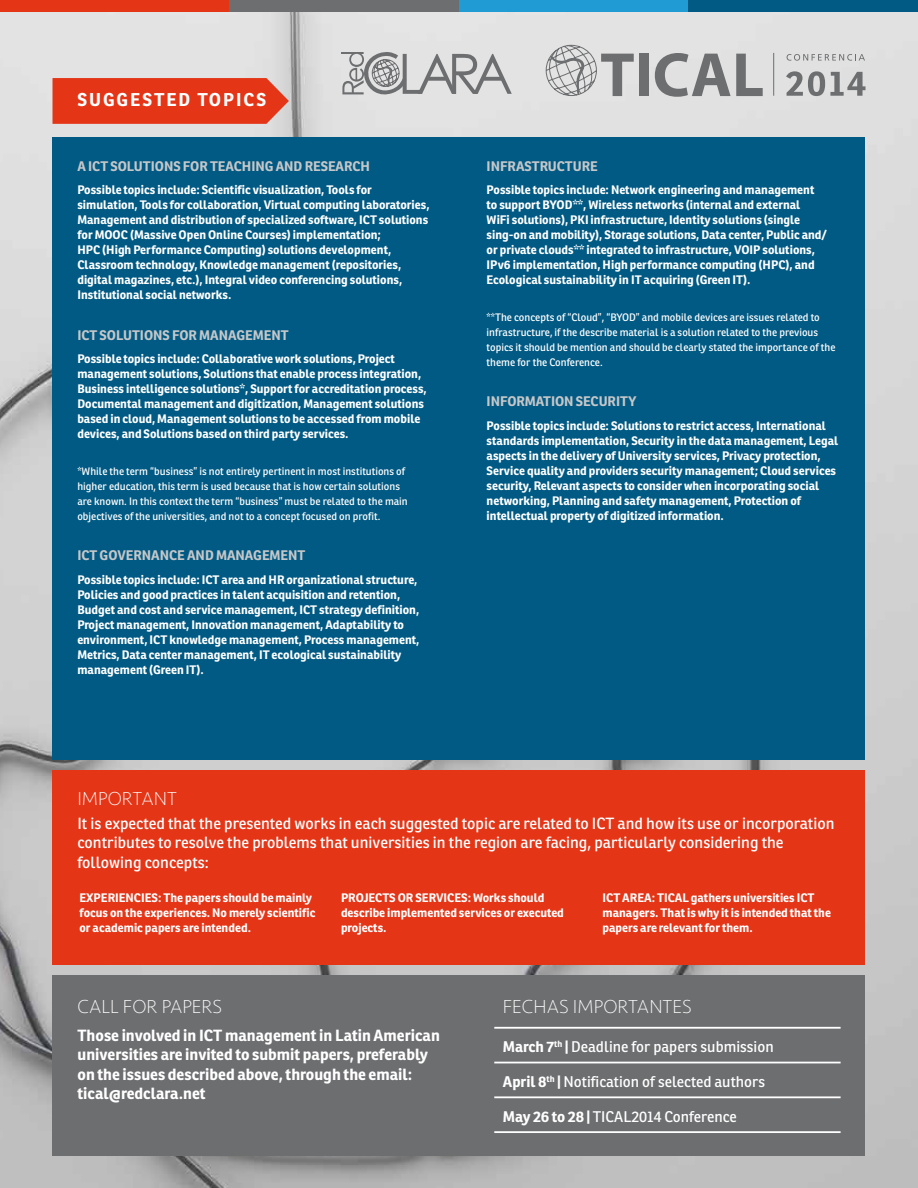
<style>
.page{position:relative;width:918px;height:1188px;background:#fff}
.page>*{position:absolute;margin:0;border:0;box-sizing:border-box;transform-origin:0 0}
.t1{font:200 19.5px "Seravek";color:#fff}
.t2{font:700 18px "Ronnia";color:#fff}
.t3{font:15.75px/19.5px "Ronnia";color:#fff}
.t4{font:700 15.75px/19.5px "Ronnia";color:#fff}
.t5{font:15px "Ronnia";color:#fff}
.t6{font:700 13.5px "Ronnia";color:#c6c7c8}
.t7{font:700 13.5px "Ronnia";letter-spacing:.085em;color:#c6c7c8}
.t8{font:700 12px/15px "Ronnia";color:#fff}
.t9{font:10.5px/15px "Ronnia";color:#fff}
.s1{font-weight:700}
</style>
<div class="page">
<img style="left:0;top:12px;width:918px;height:1176px">
<div style="left:639px;top:54px;width:9px;height:42px;background:#6d6e70"></div>
<svg style="left:655px;top:53px;width:108px;height:44px;background:#aeafaf"></svg>
<svg style="left:543px;top:45px;width:91px;height:71px;background:#cacaca"></svg>
<svg style="left:787px;top:54px;width:78px;height:7px"></svg>
<hr style="left:773px;top:53px;width:1px;height:43px;background:#6d6e70">
<svg style="left:786px;top:71px;width:79px;height:25px;background:#adadae"></svg>
<div style="left:52px;top:137px;width:814px;height:623px;background:#015a84"></div>
<div style="left:52px;top:975px;width:814px;height:181px;background:#6d6e70"></div>
<hr style="left:494px;top:1062px;width:347px;height:1px;background:#fff">
<hr style="left:494px;top:1096px;width:347px;height:2px;background:#fff">
<hr style="left:494px;top:1027px;width:347px;height:2px;background:#fff">
<hr style="left:494px;top:1131px;width:347px;height:2px;background:#fff">
<div style="left:52px;top:770px;width:814px;height:195px;background:#e53517"></div>
<svg style="left:52px;top:78px;width:237px;height:46px;background:#e43d21"></svg>
<svg style="left:341px;top:52px;width:171px;height:43px;background:#bbbcbc"></svg>
<div style="left:0;top:0;width:230px;height:12px;background:#e53517"></div>
<div style="left:230px;top:0;width:229px;height:12px;background:#6d6e70"></div>
<div style="left:459px;top:0;width:229px;height:12px;background:#219bd3"></div>
<div style="left:688px;top:0;width:230px;height:12px;background:#015a84"></div>
<h2 class="t2" style="left:77px;top:88px;width:158px">Suggested Topics</h2>
<p class="t6" style="left:77px;top:157px;width:294px">A ICT Solutions for Teaching and Research</p>
<p class="t8" style="left:77px;top:182px;width:354px">Possible topics include: Scientific visualization, Tools for simulation, Tools for collaboration, Virtual computing laboratories, Management and distribution of specialized software, ICT solutions for MOOC (Massive Open Online Courses) implementation;<br>HPC (High Performance Computing) solutions development, Classroom technology, Knowledge management (repositories, digital magazines, etc.), Integral video conferencing solutions, Institutional social networks.</p>
<p class="t6" style="left:77px;top:326px;width:210px">ICT Soluti ons for Management</p>
<p class="t8" style="left:77px;top:352px;width:351px">Possible topics include: Collaborative work solutions, Project management solutions, Solutions that enable process integration, Business intelligence solutions*, Support for accreditation process, Documental management and digitization, Management solutions based in cloud, Management solutions to be accessed from mobile devices, and Solutions based on third party services.</p>
<p class="t9" style="left:77px;top:463px;width:332px">*While the term “business” is not entirely pertinent in most institutions of higher education, this term is used because that is how certain solutions are known. I n this context the term “business” must be related to the main objectives of the universities, and not to a concept focused on profit.</p>
<p class="t7" style="left:77px;top:547px;width:227px">ICT Governance and Management</p>
<p class="t8" style="left:77px;top:572px;width:344px">Possible topics include: ICT area and HR organizational structure, Policies and good practices in talent acquisition and retention, Budget and cost and service management, ICT strategy definition, Project management, Innovation management, Adaptability to environment, ICT knowledge management, Process management, Metrics, Data center management, IT ecological sustainability management (Green IT).</p>
<p class="t6" style="left:487px;top:157px;width:113px">Infrastructure</p>
<p class="t8" style="left:487px;top:182px;width:342px">Possible topics include: Network engineering and management to support BYOD**, Wireless networks (internal and external<br>WiFi solutions), PKI infrastructure, Identity solutions (single sing-on and mobility), Storage solutions, Data center, Public and/ or private clouds** integrated to infrastructure, VOIP solutions, IPv6 implementation, High performance computing (HPC), and Ecological sustainability in IT acquiring (Green IT).</p>
<p class="t9" style="left:487px;top:309px;width:350px">**The concepts of “Cloud”, “BYOD” and mobile devices are issues related to infrastructure, if the describe material is a solution related to the previous topics it should be mention and should be clearly stated the importance of the theme for the Conference.</p>
<p class="t6" style="left:487px;top:393px;width:47px">Informati</p>
<p class="t6" style="left:555px;top:393px;width:69px">on Security</p>
<p class="t8" style="left:487px;top:418px;width:353px">Possible topics include: Solutions to restrict access, International standards implementation, Security in the data management, Legal aspects in the delivery of University services, Privacy protection, Service quality and providers security management; Cloud services security, Relevant aspects to consider when incorporating social networking, Planning and safety management, Protection of intellectual property of digitized information.</p>
<h1 class="t1" style="left:77px;top:787px;width:101px">IMPORTANT</h1>
<p class="t3" style="left:77px;top:814px;width:759px">It is expected that the presented works in each suggested topic are related to I CT and how its use or incorporation contributes to resolve the problems that universities in the region are facing, particularly considering the following concepts:</p>
<p class="t8" style="left:80px;top:890px;width:237px">Experienci es: The papers should be mainly focus on the experiences. No merely scientific or academic papers are intended.</p>
<p class="t8" style="left:341px;top:890px;width:42px">Projects</p>
<p class="t8" style="left:341px;top:890px;width:224px;text-indent:57px">or services: Works should describe implemented services or executed projects.</p>
<p class="t8" style="left:602px;top:890px;width:230px">ICT area: TICAL gathers universities ICT managers. That is why it is intended that the papers are relevant for them.</p>
<h1 class="t1" style="left:78px;top:995px;width:146px">CALL FOR PAPE RS</h1>
<h3 class="t4" style="left:78px;top:1025px;width:364px">Those involved in ICT management in Latin American universities are invited to submit papers, preferably on the issues described above, through the email: tical@redclara.net</h3>
<h1 class="t1" style="left:503px;top:995px;width:190px">FECHAS I MPORTANTES</h1>
<p class="t5" style="left:503px;top:1037px;width:272px"><span class="s1">March 7</span><sup>th</sup> <span class="s1">|</span> Deadline for papers submission</p>
<p class="t5" style="left:503px;top:1072px;width:264px"><span class="s1">April 8</span><sup>th</sup> <span class="s1">|</span> N otification of selected authors</p>
<p class="t5" style="left:503px;top:1107px;width:236px"><span class="s1">May 26 to 28 |</span> TI CAL2014 Conference</p>
</div>
